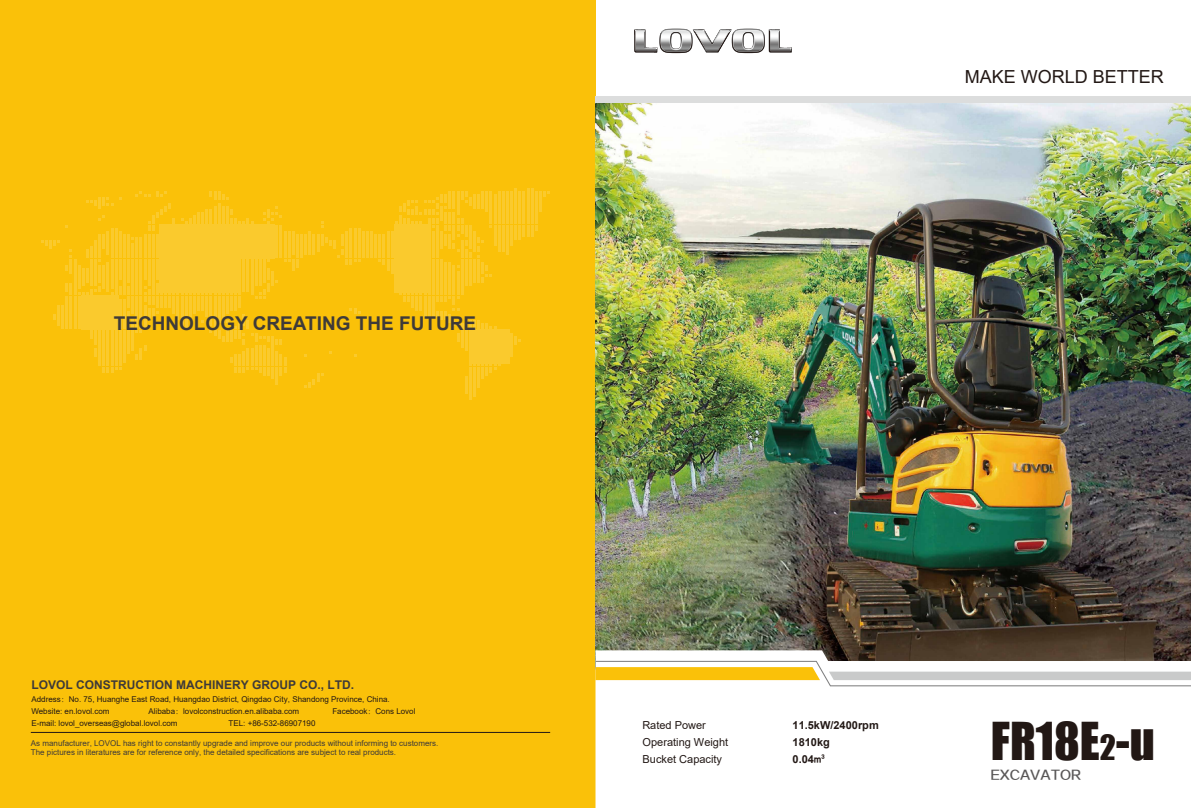
<style>
.page{position:relative;width:1191px;height:808px;background:#fff}
.page>*{position:absolute;margin:0;border:0;box-sizing:border-box;transform-origin:0 0}
.t1{font:48px "Impact";color:#221815}
.t2{font:700 19px "Arial";color:#3e3a39}
.t3{font:18px "Arial";color:#221815}
.t4{font:700 12px "Arial";color:#3e3a39}
.t5{font:12px "FZZZHONGJW GB1 0";color:#595757}
.t6{font:11px "Arial";color:#221815}
.t7{font:700 11px "Arial";color:#221815}
.t8{font:8px/11.8px "Arial";color:#221815}
.t9{font:8px/9.6px "Arial";color:#3e3a39}
.s1{font-family:"Adobe Song Std";font-weight:300}
.s2{font-family:"H Yb 2 gj";font-weight:400}
.s3{font-size:32px}
</style>
<div class="page">
<div style="left:0;top:0;width:596px;height:808px;background:#fac109"></div>
<img style="left:595px;top:102px;width:596px;height:548px">
<svg style="left:595px;top:650px;width:596px;height:158px"></svg>
<svg style="left:595px;top:661px;width:596px;height:25px"></svg>
<div style="left:595px;top:96px;width:596px;height:6px;background:#dcdddd"></div>
<hr style="left:31px;top:732px;width:519px;height:1px;background:#221815">
<svg style="left:41px;top:188px;width:509px;height:212px"></svg>
<img style="left:472px;top:329px;width:37px;height:34px">
<img style="left:81px;top:296px;width:37px;height:33px">
<div style="left:160px;top:224px;width:77px;height:68px;background:#faca2d"></div>
<div style="left:394px;top:224px;width:37px;height:68px;background:#faca2d"></div>
<img style="left:236px;top:224px;width:38px;height:34px">
<svg style="left:634px;top:29px;width:158px;height:24px"></svg>
<h2 class="t2" style="left:114px;top:310px;width:364px">TECHNOLOGY CREATING THE FUTURE</h2>
<h3 class="t4" style="left:31px;top:677px;width:324px">LOVOL CONSTRUCTION MACHINERY GROUP CO., LTD.</h3>
<p class="t8" style="left:31px;top:693px;width:360px">Address<span class="s1">：</span>No. 75, Huanghe East Road, Huangdao District, Qingdao City, Shandong Province, China.<br>Website: en.lovol.com</p>
<p class="t8" style="left:148px;top:705px;width:152px">Alibaba<span class="s1">：</span>lovolconstruction.en.alibaba.com</p>
<p class="t8" style="left:332px;top:705px;width:85px">Facebook<span class="s1">：</span>Cons Lovol</p>
<p class="t8" style="left:31px;top:718px;width:147px">E-mail: lovol_overseas@global.lovol.com</p>
<p class="t8" style="left:228px;top:718px;width:88px">TEL: +86-532-86907190</p>
<p class="t9" style="left:31px;top:738px;width:409px">As manufacturer, LOVOL has right to constantly upgrade and improve our products without informing to customers.<br>The pictures in literatures are for reference only, the detailed specifications are subject to real products.</p>
<h3 class="t3" style="left:964px;top:64px;width:201px">MAKE WORLD BETTER</h3>
<h3 class="t6" style="left:642px;top:718px;width:65px">Rated Power</h3>
<h3 class="t7" style="left:792px;top:718px;width:88px">11.5kW/2400rpm</h3>
<h3 class="t6" style="left:642px;top:735px;width:87px">Operating Weight</h3>
<h3 class="t7" style="left:792px;top:734px;width:39px">1810kg</h3>
<h3 class="t6" style="left:642px;top:752px;width:81px">Bucket Capacity</h3>
<h3 class="t7" style="left:792px;top:751px;width:34px">0.04<span class="s2">m</span><sup>3</sup></h3>
<h1 class="t1" style="left:991px;top:703px;width:166px">FR18E<span class="s3">2</span>-u</h1>
<h3 class="t5" style="left:991px;top:768px;width:92px">EXCAVATOR</h3>
</div>
